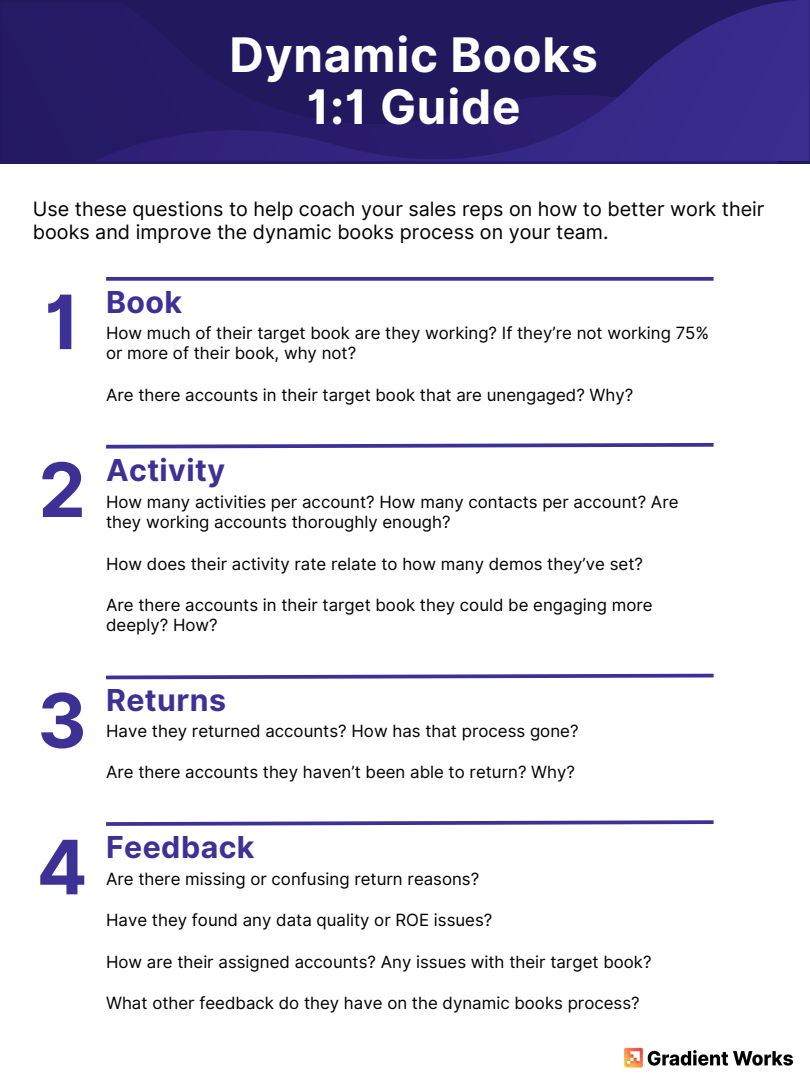
<style>
.page{position:relative;width:810px;height:1080px;background:#fff}
.page>*{position:absolute;margin:0;border:0;box-sizing:border-box;transform-origin:0 0}
.t1{font:700 75px "Inter";color:#3d3196}
.t2{font:700 47.69px/52px "Inter";letter-spacing:.015em;color:#fff;text-align:center}
.t3{font:700 30.25px "Inter";letter-spacing:.015em;color:#3d3196}
.t4{font:19.75px/23px "Inter";color:#000}
.t5{font:16.81px/20.6px "Inter";color:#000}
</style>
<div class="page">
<svg style="left:106px;top:277px;width:608px;height:4px;background:#4a3f9d"></svg>
<svg style="left:106px;top:673px;width:608px;height:7px"></svg>
<svg style="left:106px;top:820px;width:608px;height:6px"></svg>
<svg style="left:106px;top:442px;width:608px;height:7px"></svg>
<img style="left:624px;top:1047px;width:169px;height:21px">
<svg style="left:0;top:0;width:810px;height:161px;background:#291d6c"></svg>
<h2 class="t2" style="left:229px;top:28px;width:370px">Dynamic Books<br>1:1 Guide</h2>
<p class="t4" style="left:33px;top:197px;width:733px">Use these questions to help coach your sales reps on how to better work their books and improve the dynamic books process on your team.</p>
<h1 class="t1" style="left:44px;top:277px;width:37px">1</h1>
<h3 class="t3" style="left:106px;top:284px;width:78px">Book</h3>
<p class="t5" style="left:106px;top:322px;width:605px">How much of their target book are they working? If they’re not working 75% or more of their book, why not?</p>
<p class="t5" style="left:106px;top:384px;width:529px">Are there accounts in their target book that are unengaged? Why?</p>
<h1 class="t1" style="left:39px;top:445px;width:49px">2</h1>
<h3 class="t3" style="left:106px;top:452px;width:121px">Activity</h3>
<p class="t5" style="left:106px;top:491px;width:574px">How many activities per account? How many contacts per account? Are they working accounts thoroughly enough?</p>
<p class="t5" style="left:106px;top:553px;width:538px">How does their activity rate relate to how many demos they’ve set?</p>
<p class="t5" style="left:106px;top:594px;width:548px">Are there accounts in their target book they could be engaging more deeply? How?</p>
<h1 class="t1" style="left:37px;top:676px;width:51px">3</h1>
<h3 class="t3" style="left:106px;top:682px;width:122px">Returns</h3>
<p class="t5" style="left:106px;top:720px;width:474px">Have they returned accounts? How has that process gone?</p>
<p class="t5" style="left:106px;top:762px;width:471px">Are there accounts they haven’t been able to return? Why?</p>
<h1 class="t1" style="left:37px;top:822px;width:52px">4</h1>
<h3 class="t3" style="left:106px;top:829px;width:150px">Feedback</h3>
<p class="t5" style="left:106px;top:869px;width:375px">Are there missing or confusing return reasons?</p>
<p class="t5" style="left:106px;top:910px;width:388px">Have they found any data quality or ROE issues?</p>
<p class="t5" style="left:106px;top:951px;width:547px">How are their assigned accounts? Any issues with their target book?</p>
<p class="t5" style="left:106px;top:992px;width:535px">What other feedback do they have on the dynamic books process?</p>
</div>
